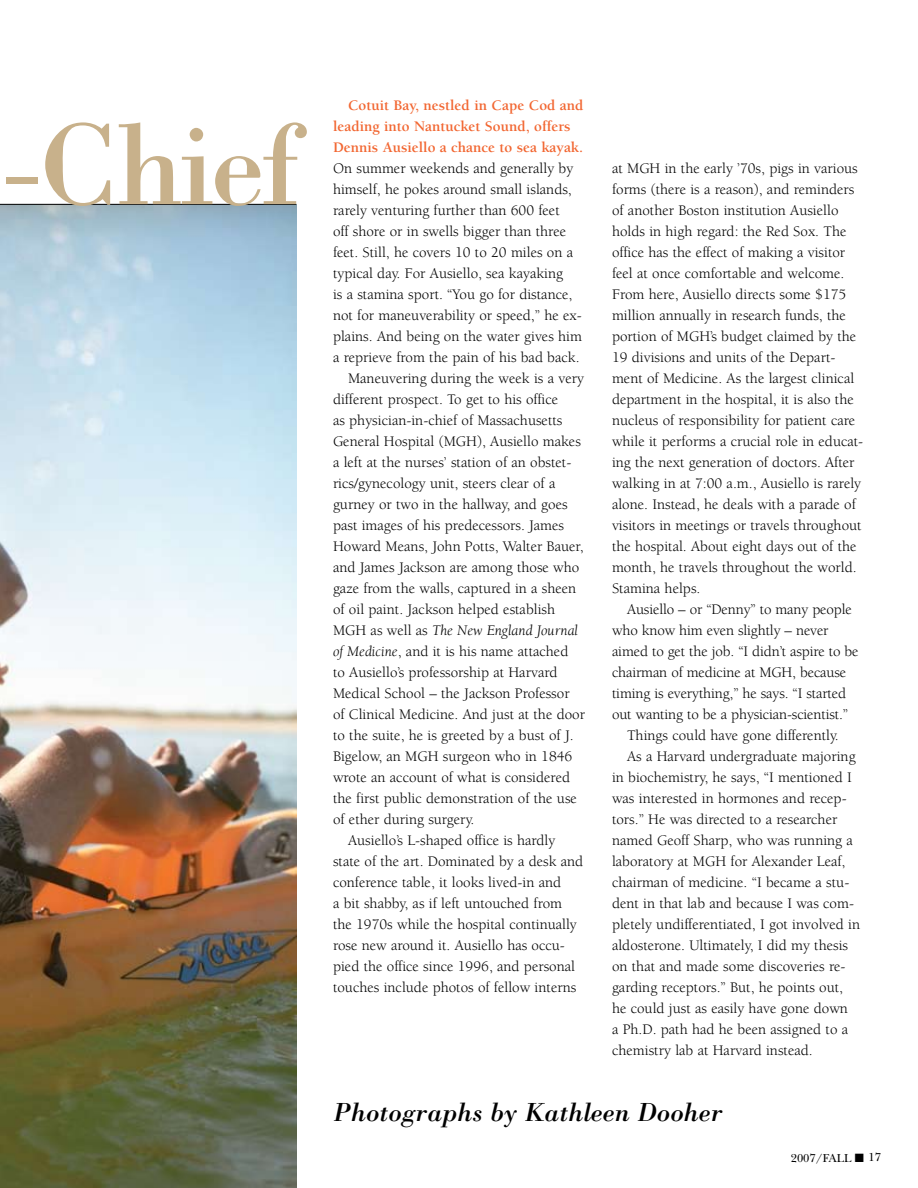
<style>
.page{position:relative;width:918px;height:1188px;background:#fff}
.page>*{position:absolute;margin:0;border:0;box-sizing:border-box;transform-origin:0 0}
.t1{font:119.55px "Bodoni";letter-spacing:-.02em;color:#c8b18b}
.t2{font:italic 27px "Bodoni";color:#000}
.t3{font:15px/21px "Berkeley";color:#000}
.t4{font:700 15px/21px "Berkeley";color:#f26631}
.t5{font:italic 15px "Berkeley";color:#000}
.t6{font:12px "New Baskerville";color:#000}
.s1{font-style:normal}
.s2{font-style:italic}
</style>
<div class="page">
<img style="left:0;top:205px;width:296px;height:983px">
<hr style="left:0;top:204px;width:296px;height:1px;background:#000">
<h1 class="t1" style="left:2px;top:92px;width:302px">-Chief</h1>
<p class="t4" style="left:333px;top:95px;width:252px;text-indent:15px">Cotuit Bay, nestled in Cape Cod and leading into Nantucket Sound, offers<br>Dennis Ausiello a chance to sea kayak.</p>
<p class="t3" style="left:333px;top:158px;width:242px">On summer weekends and generally by</p>
<p class="t3" style="left:333px;top:179px;width:240px">himself, he pokes around small islands,</p>
<p class="t3" style="left:333px;top:200px;width:228px">rarely venturing further than 600 feet</p>
<p class="t3" style="left:333px;top:221px;width:235px">off shore or in swells bigger than three</p>
<p class="t3" style="left:333px;top:242px;width:242px">feet. Still, he covers 10 to 20 miles on a</p>
<p class="t3" style="left:333px;top:263px;width:232px">typical day. For Ausiello, sea kayaking</p>
<p class="t3" style="left:333px;top:284px;width:241px">is a stamina sport. “You go for distance,</p>
<p class="t3" style="left:333px;top:305px;width:250px">not for maneuverability or speed,” he ex-</p>
<p class="t3" style="left:333px;top:326px;width:251px">plains. And being on the water gives him</p>
<p class="t3" style="left:333px;top:347px;width:248px">a reprieve from the pain of his bad back.</p>
<p class="t3" style="left:348px;top:368px;width:238px">Maneuvering during the week is a very</p>
<p class="t3" style="left:333px;top:389px;width:227px">different prospect. To get to his office</p>
<p class="t3" style="left:333px;top:410px;width:231px">as physician-in-chief of Massachusetts</p>
<p class="t3" style="left:333px;top:431px;width:249px">General Hospital (MGH), Ausiello makes</p>
<p class="t3" style="left:333px;top:452px;width:240px">a left at the nurses’ station of an obstet-</p>
<p class="t3" style="left:333px;top:473px;width:224px">rics/gynecology unit, steers clear of a</p>
<p class="t3" style="left:333px;top:494px;width:236px">gurney or two in the hallway, and goes</p>
<p class="t3" style="left:333px;top:515px;width:233px">past images of his predecessors. James</p>
<p class="t3" style="left:333px;top:536px;width:252px">Howard Means, John Potts, Walter Bauer,</p>
<p class="t3" style="left:333px;top:557px;width:248px">and James Jackson are among those who</p>
<p class="t3" style="left:333px;top:578px;width:245px">gaze from the walls, captured in a sheen</p>
<p class="t3" style="left:333px;top:599px;width:224px">of oil paint. Jackson helped establish</p>
<p class="t5" style="left:333px;top:623px;width:247px"><span class="s1">MGH as well as</span> The New England Journal</p>
<p class="t3" style="left:333px;top:641px;width:237px"><span class="s2">of Medicine</span>, and it is his name attached</p>
<p class="t3" style="left:333px;top:662px;width:226px">to Ausiello’s professorship at Harvard</p>
<p class="t3" style="left:333px;top:683px;width:238px">Medical School – the Jackson Professor</p>
<p class="t3" style="left:333px;top:704px;width:253px">of Clinical Medicine. And just at the door</p>
<p class="t3" style="left:333px;top:725px;width:242px">to the suite, he is greeted by a bust of J.</p>
<p class="t3" style="left:333px;top:746px;width:241px">Bigelow, an MGH surgeon who in 1846</p>
<p class="t3" style="left:333px;top:767px;width:239px">wrote an account of what is considered</p>
<p class="t3" style="left:333px;top:788px;width:245px">the first public demonstration of the use</p>
<p class="t3" style="left:333px;top:809px;width:143px">of ether during surgery.</p>
<p class="t3" style="left:348px;top:830px;width:209px">Ausiello’s L-shaped office is hardly</p>
<p class="t3" style="left:333px;top:851px;width:252px">state of the art. Dominated by a desk and</p>
<p class="t3" style="left:333px;top:872px;width:230px">conference table, it looks lived-in and</p>
<p class="t3" style="left:333px;top:893px;width:231px">a bit shabby, as if left untouched from</p>
<p class="t3" style="left:333px;top:914px;width:245px">the 1970s while the hospital continually</p>
<p class="t3" style="left:333px;top:935px;width:233px">rose new around it. Ausiello has occu-</p>
<p class="t3" style="left:333px;top:956px;width:244px">pied the office since 1996, and personal</p>
<p class="t3" style="left:333px;top:977px;width:245px">touches include photos of fellow interns</p>
<p class="t3" style="left:612px;top:158px;width:253px">at MGH in the early ’70s, pigs in various forms (there is a reason), and reminders of another Boston institution Ausiello holds in high regard: the Red Sox. The office has the effect of making a visitor feel at once comfortable and welcome.<br>From here, Ausiello directs some $175 million annually in research funds, the portion of MGH’s budget claimed by the 19 divisions and units of the Depart&shy;ment of Medicine. As the largest clinical department in the hospital, it is also the nucleus of responsibility for patient care while it performs a crucial role in educat&shy;ing the next generation of doctors. After walking in at 7:00 a.m., Ausiello is rarely alone. Instead, he deals with a parade of visitors in meetings or travels throughout the hospital. About eight days out of the month, he travels throughout the world.<br>Stamina helps.</p>
<p class="t3" style="left:627px;top:599px;width:226px">Ausiello – or “Denny” to many people</p>
<p class="t3" style="left:612px;top:620px;width:218px">who know him even slightly – never</p>
<p class="t3" style="left:612px;top:641px;width:248px">aimed to get the job. “I didn’t aspire to be</p>
<p class="t3" style="left:612px;top:662px;width:236px">chairman of medicine at MGH, because</p>
<p class="t3" style="left:612px;top:683px;width:236px">timing is everything,” he says. “I started</p>
<p class="t3" style="left:612px;top:704px;width:238px">out wanting to be a physician-scientist.”</p>
<p class="t3" style="left:627px;top:725px;width:213px">Things could have gone differently.</p>
<p class="t3" style="left:627px;top:746px;width:230px">As a Harvard undergraduate majoring</p>
<p class="t3" style="left:612px;top:767px;width:241px">in biochemistry, he says, “I mentioned I</p>
<p class="t3" style="left:612px;top:788px;width:236px">was interested in hormones and recep-</p>
<p class="t3" style="left:612px;top:809px;width:227px">tors.” He was directed to a researcher</p>
<p class="t3" style="left:612px;top:830px;width:242px">named Geoff Sharp, who was running a</p>
<p class="t3" style="left:612px;top:851px;width:235px">laboratory at MGH for Alexander Leaf,</p>
<p class="t3" style="left:612px;top:872px;width:239px">chairman of medicine. “I became a stu-</p>
<p class="t3" style="left:612px;top:893px;width:243px">dent in that lab and because I was com-</p>
<p class="t3" style="left:612px;top:914px;width:250px">pletely undifferentiated, I got involved in</p>
<p class="t3" style="left:612px;top:935px;width:238px">aldosterone. Ultimately, I did my thesis</p>
<p class="t3" style="left:612px;top:956px;width:235px">on that and made some discoveries re-</p>
<p class="t3" style="left:612px;top:977px;width:233px">garding receptors.” But, he points out,</p>
<p class="t3" style="left:612px;top:998px;width:238px">he could just as easily have gone down</p>
<p class="t3" style="left:612px;top:1019px;width:238px">a Ph.D. path had he been assigned to a</p>
<p class="t3" style="left:612px;top:1040px;width:202px">chemistry lab at Harvard instead.</p>
<h2 class="t2" style="left:333px;top:1095px;width:391px">Photographs by Kathleen Dooher</h2>
<p class="t6" style="left:791px;top:1151px;width:92px">2007/FALL ■ 17</p>
</div>
